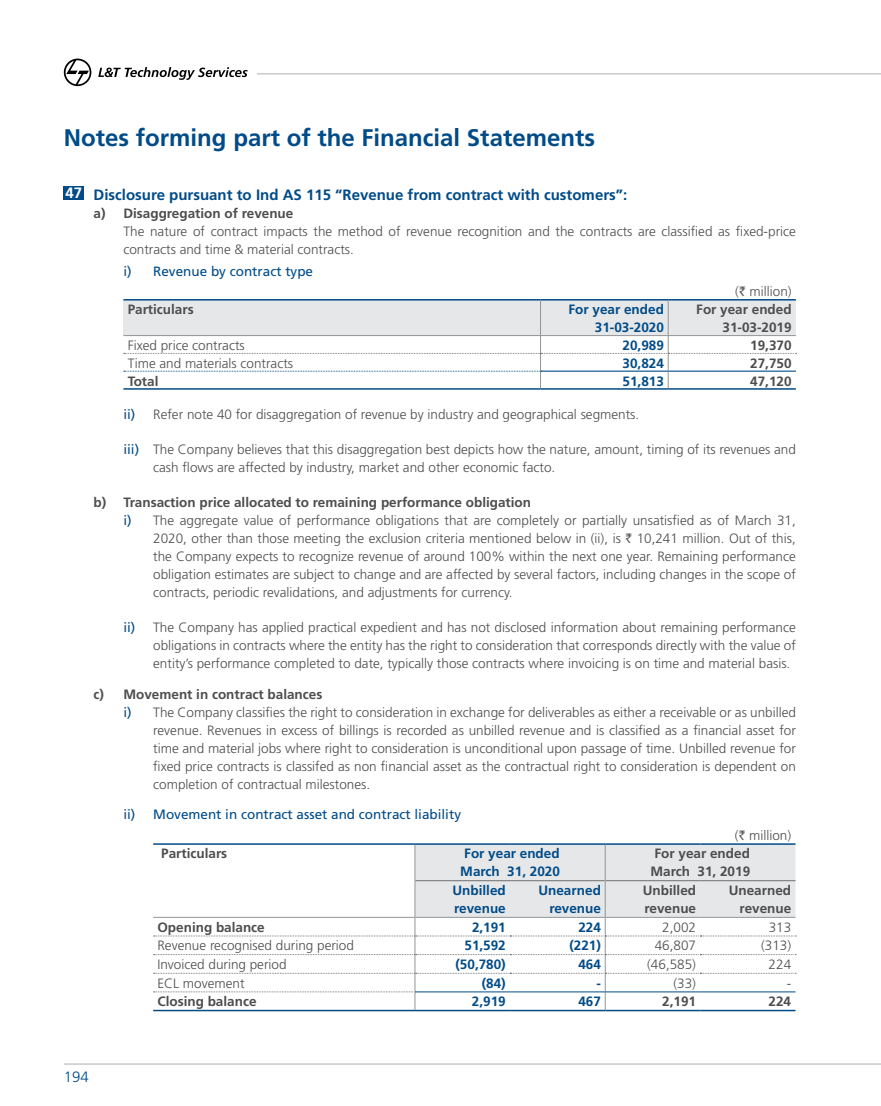
<style>
.page{position:relative;width:881px;height:1106px;background:#fff}
.page>*{position:absolute;margin:0;border:0;box-sizing:border-box;transform-origin:0 0}
.t1{font:700 24px "Frutiger LT Std";color:#004b88}
.t2{font:700 15px "Frutiger LT Std";color:#004b88}
.t3{font:300 15px "Frutiger LT Std";color:#004b88}
.t4{font:300 13.5px/18px "Frutiger LT Std";color:#4d4d4f}
.t5{font:700 13.5px/18px "Frutiger LT Std";color:#4d4d4f;text-align:right}
.t6{font:700 13.5px/18px "Frutiger LT Std";color:#004b88;text-align:right}
.t7{font:13.5px "Frutiger LT Std";color:#004b88}
.s1{color:#fff}
.s2{font-weight:700}
.s3{font-family:"Rupee";font-weight:400}
.s4{font-weight:400;color:#004b88}
</style>
<div class="page">
<div style="left:64px;top:186px;width:20px;height:14px;background:#004b88"></div>
<hr style="left:123px;top:388px;width:417px;height:2px;background:#004b88">
<hr style="left:540px;top:299px;width:128px;height:1px;background:#004b88">
<hr style="left:668px;top:299px;width:127px;height:1px;background:#004b88">
<hr style="left:540px;top:388px;width:128px;height:2px;background:#004b88">
<hr style="left:668px;top:388px;width:127px;height:2px;background:#004b88">
<hr style="left:123px;top:335px;width:417px;height:1px;background:#939598">
<svg style="left:124px;top:300px;width:672px;height:88px"></svg>
<hr style="left:123px;top:299px;width:417px;height:1px;background:#004b88">
<hr style="left:605px;top:843px;width:95px;height:1px;background:#004b88">
<hr style="left:700px;top:843px;width:95px;height:1px;background:#004b88">
<hr style="left:415px;top:1009px;width:95px;height:2px;background:#004b88">
<hr style="left:510px;top:1009px;width:95px;height:2px;background:#004b88">
<hr style="left:605px;top:1009px;width:95px;height:2px;background:#004b88">
<hr style="left:153px;top:843px;width:262px;height:1px;background:#004b88">
<hr style="left:153px;top:1009px;width:262px;height:2px;background:#004b88">
<hr style="left:700px;top:1009px;width:95px;height:2px;background:#004b88">
<svg style="left:153px;top:844px;width:642px;height:165px"></svg>
<hr style="left:415px;top:843px;width:95px;height:1px;background:#004b88">
<hr style="left:510px;top:843px;width:95px;height:1px;background:#004b88">
<hr style="left:414px;top:844px;width:1px;height:36px;background:#939598">
<hr style="left:414px;top:880px;width:1px;height:37px;background:#939598">
<svg style="left:64px;top:59px;width:27px;height:27px"></svg>
<svg style="left:98px;top:67px;width:149px;height:13px"></svg>
<svg style="left:64px;top:1063px;width:816px;height:1px"></svg>
<hr style="left:257px;top:73px;width:623px;height:1px;background:#bcbec0">
<p class="t1" style="left:64px;top:123px;width:532px">Notes forming part of the Financial Statements</p>
<p class="t2" style="left:65px;top:186px;width:563px"><span class="s1">47</span> Disclosure pursuant to Ind AS 115 “Revenue from contract with customers”:</p>
<p class="t4" style="left:123px;top:204px;width:673px;text-indent:-30px"><span class="s2">a) Disaggregation of revenue<br></span>The nature of contract impacts the method of revenue recognition and the contracts are classified as fixed-price contracts and time &amp; material contracts.</p>
<p class="t7" style="left:123px;top:263px;width:191px">i) Revenue by contract type</p>
<p class="t4" style="left:735px;top:283px;width:58px">(<span class="s3">`</span> million)</p>
<p class="t5" style="left:128px;top:300px;width:68px">Particulars</p>
<p class="t6" style="left:568px;top:300px;width:97px">For year ended<br>31-03-2020</p>
<p class="t5" style="left:696px;top:300px;width:97px">For year ended<br>31-03-2019</p>
<p class="t4" style="left:128px;top:336px;width:118px">Fixed price contracts</p>
<p class="t6" style="left:622px;top:336px;width:43px">20,989</p>
<p class="t5" style="left:750px;top:336px;width:43px">19,370</p>
<p class="t4" style="left:128px;top:354px;width:167px">Time and materials contracts</p>
<p class="t6" style="left:622px;top:354px;width:43px">30,824</p>
<p class="t5" style="left:750px;top:354px;width:43px">27,750</p>
<p class="t5" style="left:128px;top:372px;width:32px">Total</p>
<p class="t6" style="left:622px;top:372px;width:43px">51,813</p>
<p class="t5" style="left:750px;top:372px;width:43px">47,120</p>
<p class="t4" style="left:123px;top:405px;width:517px"><span class="s4">ii)</span> Refer note 40 for disaggregation of revenue by industry and geographical segments.</p>
<p class="t4" style="left:153px;top:440px;width:644px;text-indent:-30px"><span class="s4">iii)</span> The Company believes that this disaggregation best depicts how the nature, amount, timing of its revenues and cash flows are affected by industry, market and other economic facto.</p>
<p class="t5" style="left:94px;top:493px;width:439px">b) Transaction price allocated to remaining performance obligation</p>
<p class="t4" style="left:123px;top:511px;width:673px"><span class="s4">i)</span> The aggregate value of performance obligations that are completely or partially unsatisfied as of March 31,</p>
<p class="t4" style="left:153px;top:529px;width:644px">2020, other than those meeting the exclusion criteria mentioned below in (ii), is <span class="s3">`</span> 10,241 million. Out of this,</p>
<p class="t4" style="left:153px;top:547px;width:643px">the Company expects to recognize revenue of around 100% within the next one year. Remaining performance</p>
<p class="t4" style="left:153px;top:565px;width:643px">obligation estimates are subject to change and are affected by several factors, including changes in the scope of</p>
<p class="t4" style="left:153px;top:583px;width:361px">contracts, periodic revalidations, and adjustments for currency.</p>
<p class="t4" style="left:153px;top:618px;width:644px;text-align:justify;text-indent:-30px"><span class="s4">ii)</span> The Company has applied practical expedient and has not disclosed information about remaining performance obligations in contracts where the entity has the right to consideration that corresponds directly with the value of entity’s performance completed to date, typically those contracts where invoicing is on time and material basis.</p>
<p class="t5" style="left:94px;top:685px;width:230px">c) Movement in contract balances</p>
<p class="t4" style="left:123px;top:703px;width:673px"><span class="s4">i)</span> The Company classifies the right to consideration in exchange for deliverables as either a receivable or as unbilled</p>
<p class="t4" style="left:153px;top:721px;width:644px">revenue. Revenues in excess of billings is recorded as unbilled revenue and is classified as a financial asset for</p>
<p class="t4" style="left:153px;top:739px;width:644px">time and material jobs where right to consideration is unconditional upon passage of time. Unbilled revenue for</p>
<p class="t4" style="left:153px;top:757px;width:644px">fixed price contracts is classifed as non financial asset as the contractual right to consideration is dependent on</p>
<p class="t4" style="left:153px;top:775px;width:218px">completion of contractual milestones.</p>
<p class="t7" style="left:123px;top:806px;width:339px">ii) Movement in contract asset and contract liability</p>
<p class="t4" style="left:734px;top:826px;width:58px">(<span class="s3">`</span> million)</p>
<p class="t5" style="left:161px;top:844px;width:68px">Particulars</p>
<p class="t6" style="left:460px;top:844px;width:101px;text-align:left">For year ended<br>March 31, 2020</p>
<p class="t5" style="left:650px;top:844px;width:101px;text-align:left">For year ended<br>March 31, 2019</p>
<p class="t6" style="left:452px;top:881px;width:55px;text-align:left">Unbilled revenue</p>
<p class="t6" style="left:538px;top:881px;width:64px">Unearned revenue</p>
<p class="t5" style="left:642px;top:881px;width:55px;text-align:left">Unbilled revenue</p>
<p class="t5" style="left:728px;top:881px;width:64px">Unearned revenue</p>
<p class="t5" style="left:157px;top:918px;width:109px">Opening balance</p>
<p class="t6" style="left:472px;top:918px;width:35px">2,191</p>
<p class="t6" style="left:578px;top:918px;width:24px">224</p>
<p class="t4" style="left:662px;top:918px;width:35px">2,002</p>
<p class="t4" style="left:768px;top:918px;width:24px">313</p>
<p class="t4" style="left:157px;top:936px;width:198px">Revenue recognised during period</p>
<p class="t6" style="left:464px;top:936px;width:43px">51,592</p>
<p class="t6" style="left:569px;top:936px;width:33px">(221)</p>
<p class="t4" style="left:654px;top:936px;width:43px">46,807</p>
<p class="t4" style="left:760px;top:936px;width:32px">(313)</p>
<p class="t4" style="left:157px;top:955px;width:131px">Invoiced during period</p>
<p class="t6" style="left:455px;top:955px;width:52px">(50,780)</p>
<p class="t6" style="left:578px;top:955px;width:24px">464</p>
<p class="t4" style="left:647px;top:955px;width:50px">(46,585)</p>
<p class="t4" style="left:768px;top:955px;width:24px">224</p>
<p class="t4" style="left:157px;top:974px;width:88px">ECL movement</p>
<p class="t6" style="left:481px;top:974px;width:26px">(84)</p>
<p class="t6" style="left:596px;top:974px;width:6px">-</p>
<p class="t4" style="left:673px;top:974px;width:24px">(33)</p>
<p class="t4" style="left:786px;top:974px;width:6px">-</p>
<p class="t5" style="left:157px;top:992px;width:101px">Closing balance</p>
<p class="t6" style="left:472px;top:992px;width:35px">2,919</p>
<p class="t6" style="left:578px;top:992px;width:24px">467</p>
<p class="t5" style="left:662px;top:992px;width:35px">2,191</p>
<p class="t5" style="left:768px;top:992px;width:24px">224</p>
<p class="t3" style="left:64px;top:1068px;width:27px">194</p>
</div>
